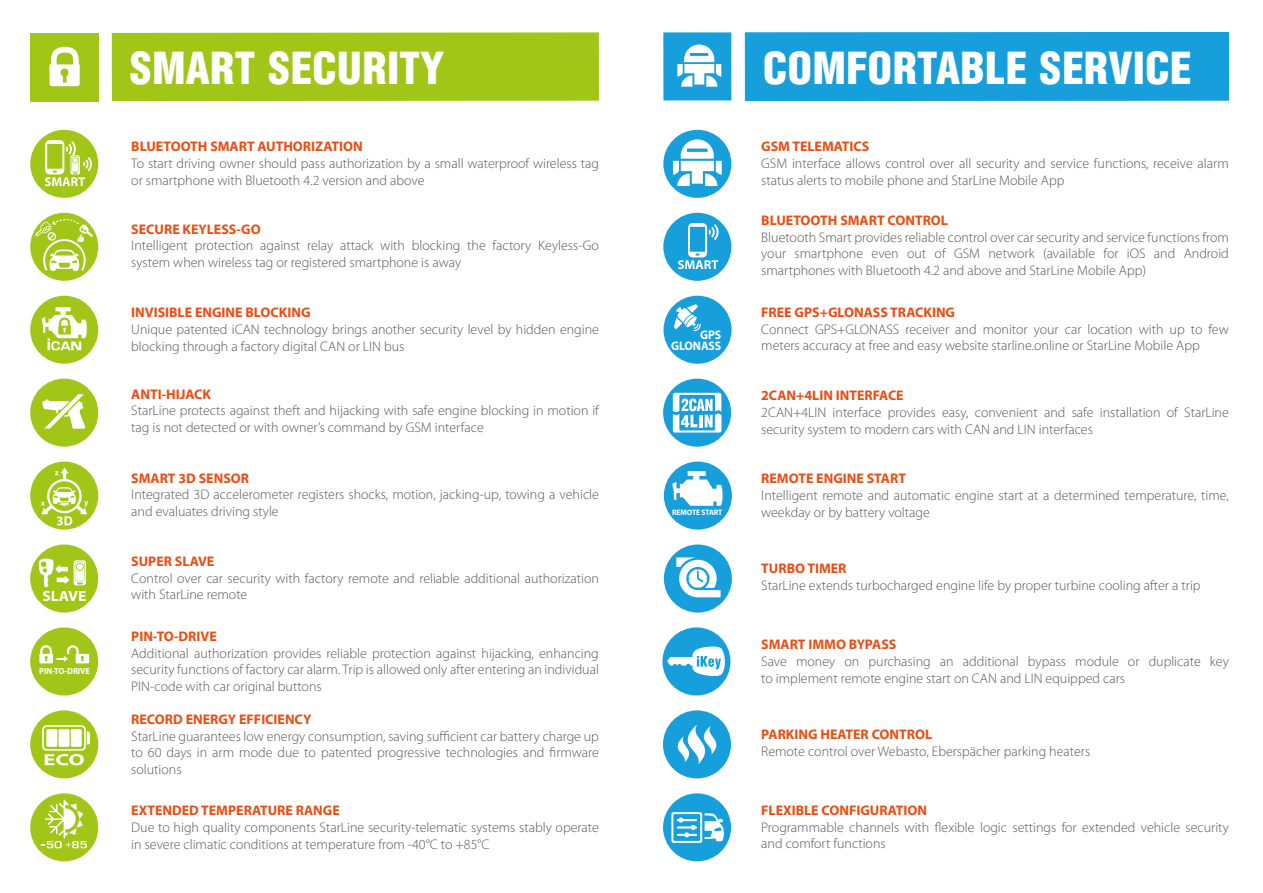
<style>
.page{position:relative;width:1263px;height:893px;background:#fff}
.page>*{position:absolute;margin:0;border:0;box-sizing:border-box;transform-origin:0 0}
.t1{font:900 45px "Helios Cond";color:#fff}
.t2{font:300 13.95px/16.8px "Myriad Pro";color:#575756}
.t3{font:700 13.95px "Myriad Pro";color:#e94e14}
.t4{font:700 12.45px/11.1px "Myriad Pro";letter-spacing:-.01em;color:#fff;text-align:right;scale:.95 1}
.t5{font:700 8.85px "Myriad Pro";letter-spacing:-.01em;color:#fff;scale:.95 1}
.t6{font:700 7.95px "Myriad Pro";letter-spacing:-.01em;color:#fff;scale:.95 1}
</style>
<div class="page">
<div style="left:30px;top:33px;width:68px;height:68px;background:#a2c617"></div>
<div style="left:112px;top:32px;width:487px;height:69px;background:#a2c617"></div>
<div style="left:745px;top:32px;width:484px;height:69px;background:#169fdb"></div>
<div style="left:663px;top:32px;width:68px;height:68px;background:#169fdb"></div>
<svg style="left:49px;top:47px;width:31px;height:39px"></svg>
<svg style="left:677px;top:45px;width:44px;height:42px"></svg>
<div style="left:30px;top:130px;width:68px;height:68px;background:#a2c617;border-radius:50%"></div>
<svg style="left:45px;top:140px;width:47px;height:46px"></svg>
<div style="left:30px;top:296px;width:68px;height:68px;background:#a2c617;border-radius:50%"></div>
<svg style="left:42px;top:307px;width:45px;height:43px"></svg>
<div style="left:30px;top:379px;width:68px;height:68px;background:#a2c617;border-radius:50%"></div>
<svg style="left:42px;top:394px;width:43px;height:35px"></svg>
<div style="left:30px;top:462px;width:68px;height:68px;background:#a2c617;border-radius:50%"></div>
<svg style="left:41px;top:467px;width:47px;height:58px"></svg>
<div style="left:30px;top:544px;width:68px;height:69px;background:#a2c617;border-radius:50%"></div>
<svg style="left:38px;top:558px;width:48px;height:43px"></svg>
<div style="left:30px;top:627px;width:68px;height:68px;background:#a2c617;border-radius:50%"></div>
<svg style="left:39px;top:645px;width:50px;height:18px"></svg>
<div style="left:30px;top:710px;width:68px;height:68px;background:#a2c617;border-radius:50%"></div>
<svg style="left:42px;top:725px;width:48px;height:40px"></svg>
<div style="left:46px;top:729px;width:11px;height:18px;background:#fff"></div>
<div style="left:59px;top:729px;width:11px;height:18px;background:#fff"></div>
<div style="left:71px;top:729px;width:11px;height:18px;background:#fff"></div>
<div style="left:30px;top:793px;width:68px;height:68px;background:#a2c617;border-radius:50%"></div>
<svg style="left:41px;top:800px;width:46px;height:48px"></svg>
<div style="left:663px;top:130px;width:68px;height:68px;background:#169fdb;border-radius:50%"></div>
<svg style="left:673px;top:139px;width:49px;height:47px"></svg>
<div style="left:663px;top:213px;width:68px;height:68px;background:#169fdb;border-radius:50%"></div>
<svg style="left:678px;top:223px;width:40px;height:46px"></svg>
<div style="left:663px;top:296px;width:68px;height:68px;background:#169fdb;border-radius:50%"></div>
<svg style="left:674px;top:304px;width:27px;height:27px"></svg>
<div style="left:664px;top:462px;width:68px;height:68px;background:#169fdb;border-radius:50%"></div>
<svg style="left:672px;top:471px;width:51px;height:35px"></svg>
<div style="left:664px;top:544px;width:68px;height:69px;background:#169fdb;border-radius:50%"></div>
<svg style="left:676px;top:557px;width:44px;height:40px"></svg>
<div style="left:662px;top:627px;width:68px;height:68px;background:#169fdb;border-radius:50%"></div>
<svg style="left:667px;top:646px;width:58px;height:31px"></svg>
<div style="left:663px;top:710px;width:68px;height:68px;background:#169fdb;border-radius:50%"></div>
<svg style="left:677px;top:725px;width:40px;height:39px"></svg>
<div style="left:663px;top:793px;width:68px;height:68px;background:#169fdb;border-radius:50%"></div>
<svg style="left:671px;top:812px;width:53px;height:31px"></svg>
<div style="left:30px;top:213px;width:68px;height:68px;background:#a2c617;border-radius:50%"></div>
<svg style="left:35px;top:218px;width:58px;height:53px"></svg>
<div style="left:663px;top:379px;width:68px;height:68px;background:#169fdb;border-radius:50%"></div>
<svg style="left:673px;top:393px;width:48px;height:39px"></svg>
<p class="t5" style="left:39px;top:665px;width:55px">PIN-TO-DRIVE</p>
<h1 class="t1" style="left:129px;top:42px;width:317px">SMART SECURITY</h1>
<h1 class="t1" style="left:763px;top:42px;width:430px">COMFORTABLE SERVICE</h1>
<p class="t3" style="left:131px;top:137px;width:233px">BLUETOOTH SMART AUTHORIZATION</p>
<p class="t2" style="left:131px;top:155px;width:469px">To start driving owner should pass authorization by a small waterproof wireless tag or smartphone with Bluetooth 4.2 version and above</p>
<p class="t3" style="left:131px;top:220px;width:131px">SECURE KEYLESS-GO</p>
<p class="t2" style="left:131px;top:237px;width:469px">Intelligent protection against relay attack with blocking the factory Keyless-Go system when wireless tag or registered smartphone is away</p>
<p class="t3" style="left:131px;top:303px;width:181px">INVISIBLE ENGINE BLOCKING</p>
<p class="t2" style="left:131px;top:321px;width:469px">Unique patented iCAN technology brings another security level by hidden engine blocking through a factory digital CAN or LIN bus</p>
<p class="t3" style="left:131px;top:385px;width:81px">ANTI-HIJACK</p>
<p class="t2" style="left:131px;top:403px;width:469px">StarLine protects against theft and hijacking with safe engine blocking in motion if tag is not detected or with owner’s command by GSM interface</p>
<p class="t3" style="left:131px;top:469px;width:119px">SMART 3D SENSOR</p>
<p class="t2" style="left:131px;top:487px;width:469px">Integrated 3D accelerometer registers shocks, motion, jacking-up, towing a vehicle and evaluates driving style</p>
<p class="t3" style="left:131px;top:552px;width:85px">SUPER SLAVE</p>
<p class="t2" style="left:131px;top:570px;width:469px">Control over car security with factory remote and reliable additional authorization with StarLine remote</p>
<p class="t3" style="left:131px;top:627px;width:87px">PIN-TO-DRIVE</p>
<p class="t2" style="left:131px;top:645px;width:469px;text-align:justify">Additional authorization provides reliable protection against hijacking, enhancing security functions of factory car alarm. Trip is allowed only after entering an individual PIN-code with car original buttons</p>
<p class="t3" style="left:131px;top:710px;width:182px">RECORD ENERGY EFFICIENCY</p>
<p class="t2" style="left:131px;top:728px;width:469px;text-align:justify">StarLine guarantees low energy consumption, saving sufficient car battery charge up to 60 days in arm mode due to patented progressive technologies and firmware solutions</p>
<p class="t3" style="left:131px;top:801px;width:210px">EXTENDED TEMPERATURE RANGE</p>
<p class="t2" style="left:131px;top:819px;width:469px">Due to high quality components StarLine security-telematic systems stably operate in severe climatic conditions at temperature from -40°C to +85°C</p>
<p class="t4" style="left:671px;top:329px;width:54px">GPS<br>GLONASS</p>
<p class="t6" style="left:672px;top:507px;width:54px">REMOTE START</p>
<p class="t3" style="left:761px;top:137px;width:110px">GSM TELEMATICS</p>
<p class="t2" style="left:761px;top:155px;width:469px">GSM interface allows control over all security and service functions, receive alarm status alerts to mobile phone and StarLine Mobile App</p>
<p class="t3" style="left:761px;top:211px;width:188px">BLUETOOTH SMART CONTROL</p>
<p class="t2" style="left:761px;top:229px;width:469px;text-align:justify">Bluetooth Smart provides reliable control over car security and service functions from your smartphone even out of GSM network (available for iOS and Android smartphones with Bluetooth 4.2 and above and StarLine Mobile App)</p>
<p class="t3" style="left:761px;top:303px;width:195px">FREE GPS+GLONASS TRACKING</p>
<p class="t2" style="left:761px;top:321px;width:469px">Connect GPS+GLONASS receiver and monitor your car location with up to few meters accuracy at free and easy website starline.online or StarLine Mobile App</p>
<p class="t3" style="left:761px;top:386px;width:144px">2CAN+4LIN INTERFACE</p>
<p class="t2" style="left:761px;top:404px;width:469px">2CAN+4LIN interface provides easy, convenient and safe installation of StarLine security system to modern cars with CAN and LIN interfaces</p>
<p class="t3" style="left:761px;top:469px;width:146px">REMOTE ENGINE START</p>
<p class="t2" style="left:761px;top:487px;width:469px">Intelligent remote and automatic engine start at a determined temperature, time, weekday or by battery voltage</p>
<p class="t3" style="left:761px;top:560px;width:87px">TURBO TIMER</p>
<p class="t2" style="left:761px;top:577px;width:441px">StarLine extends turbocharged engine life by proper turbine cooling after a trip</p>
<p class="t3" style="left:761px;top:635px;width:137px">SMART IMMO BYPASS</p>
<p class="t2" style="left:761px;top:653px;width:469px">Save money on purchasing an additional bypass module or duplicate key to implement remote engine start on CAN and LIN equipped cars</p>
<p class="t3" style="left:761px;top:725px;width:172px">PARKING HEATER CONTROL</p>
<p class="t2" style="left:761px;top:743px;width:330px">Remote control over Webasto, Eberspächer parking heaters</p>
<p class="t3" style="left:761px;top:801px;width:167px">FLEXIBLE CONFIGURATION</p>
<p class="t2" style="left:761px;top:819px;width:469px">Programmable channels with flexible logic settings for extended vehicle security and comfort functions</p>
</div>
